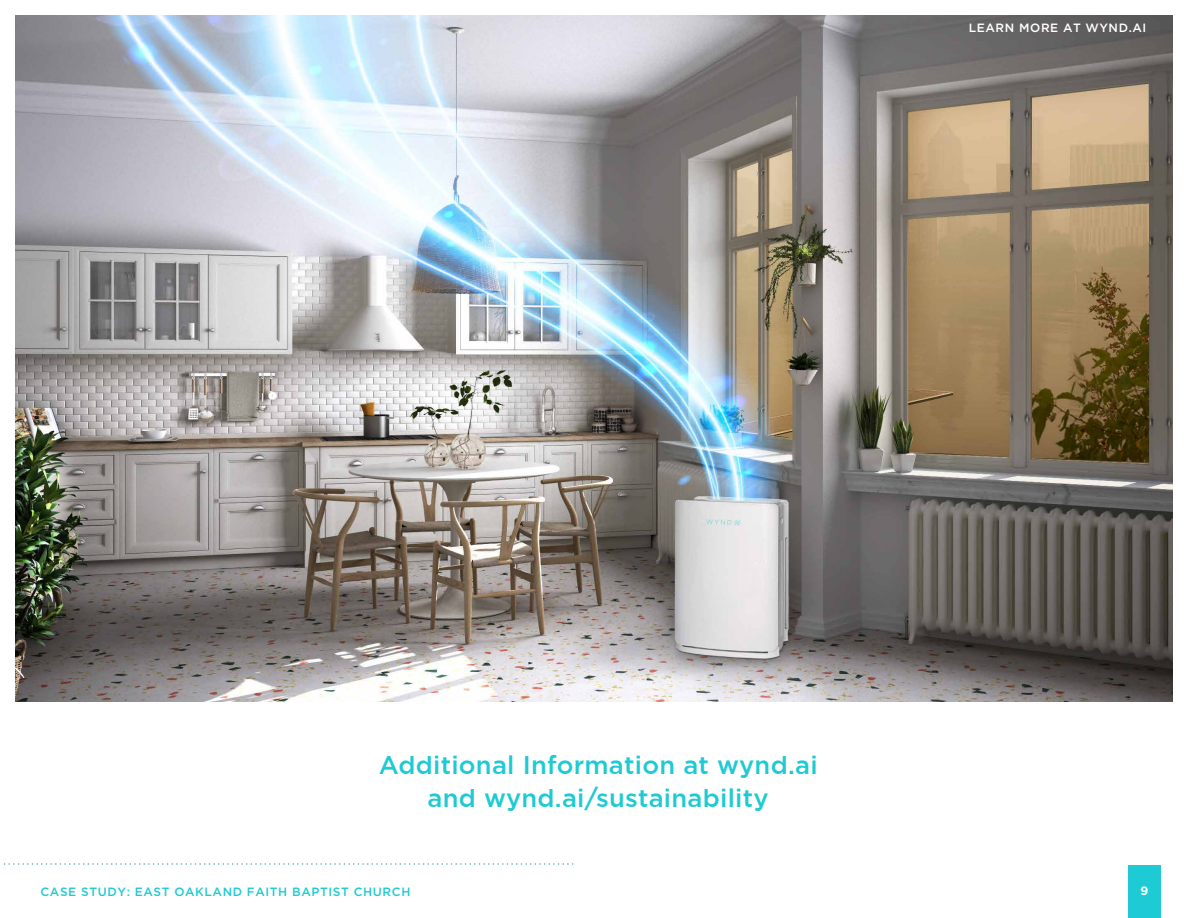
<style>
.page{position:relative;width:1188px;height:918px;background:#fff}
.page>*{position:absolute;margin:0;border:0;box-sizing:border-box;transform-origin:0 0}
.t1{font:500 25.5px/33px "Gotham Pro";letter-spacing:.01em;color:#1ecad3;text-align:center}
.t2{font:500 12px "Gotham";letter-spacing:.05em;color:#1ecad3}
.t3{font:500 12px "Gotham";letter-spacing:.05em;color:#fff}
.t4{font:700 12px "Gotham Pro";color:#fff}
</style>
<div class="page">
<img style="left:15px;top:16px;width:1158px;height:686px">
<div style="left:1129px;top:865px;width:32px;height:53px;background:#1ecad3"></div>
<svg style="left:5px;top:863px;width:569px;height:2px"></svg>
<p class="t3" style="left:969px;top:20px;width:179px">LEARN MORE AT WYND.AI</p>
<p class="t1" style="left:379px;top:748px;width:441px">Additional Information at wynd.ai and wynd.ai/sustainability</p>
<p class="t2" style="left:41px;top:884px;width:372px">CASE STUDY: EAST OAKLAND FAITH BAPTIST CHURCH</p>
<p class="t4" style="left:1141px;top:884px;width:9px">9</p>
</div>
